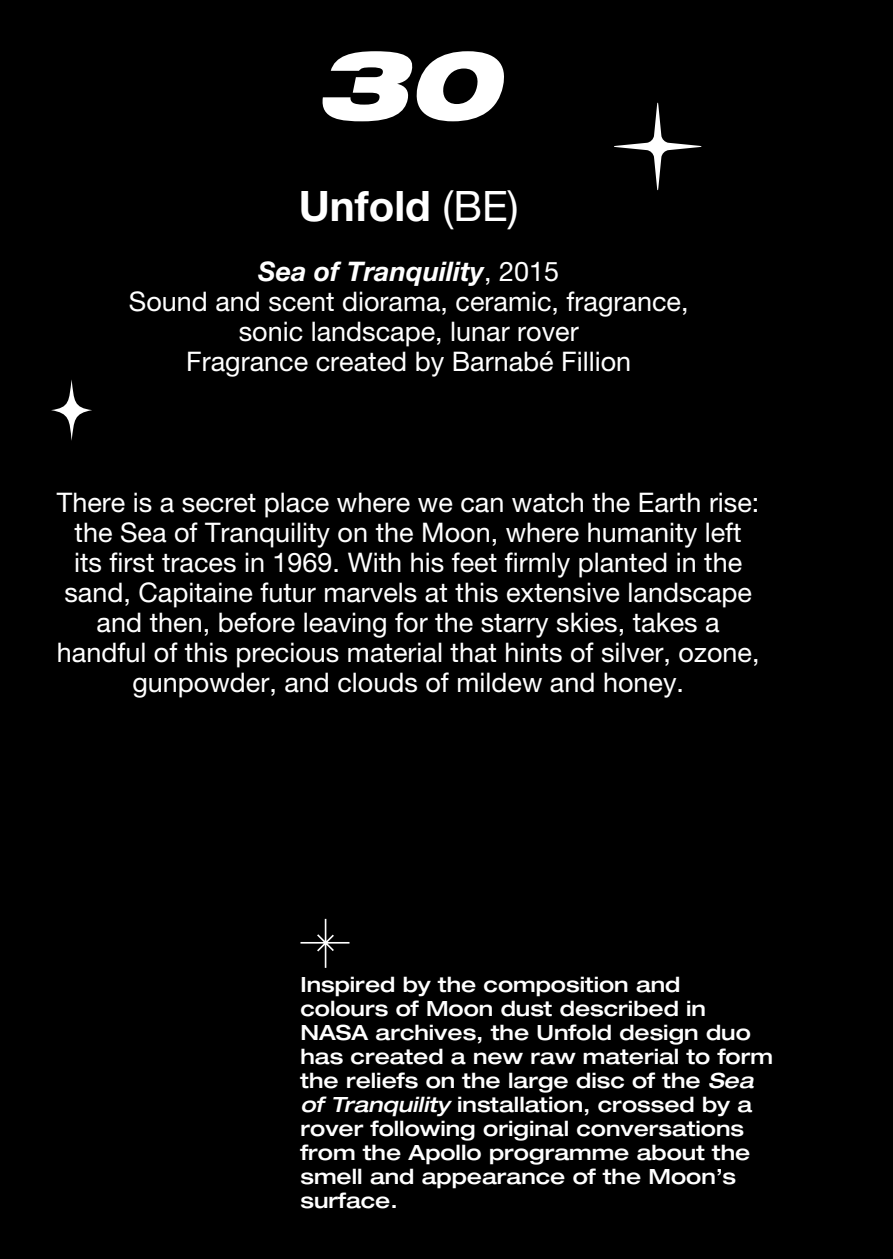
<style>
.page{position:relative;width:893px;height:1259px;background:#000}
.page>*{position:absolute;margin:0;border:0;box-sizing:border-box;transform-origin:0 0}
.t1{font:italic 900 expanded 96px "Helvetica Neue LT Pro";color:#fff}
.t2{font:700 42px "Helvetica Neue LT Pro";color:#fff}
.t3{font:27px/30px "Helvetica Neue LT Pro";color:#fff;text-align:center}
.t4{font:500 expanded 21px/24px "Helvetica Neue LT Pro";color:#fff}
.s1{font-weight:400}
.s2{font-weight:700;font-style:italic}
.s3{font-style:italic}
</style>
<div class="page">
<svg style="left:300px;top:919px;width:49px;height:49px"></svg>
<svg style="left:51px;top:379px;width:41px;height:62px"></svg>
<svg style="left:614px;top:102px;width:88px;height:89px"></svg>
<h1 class="t1" style="left:315px;top:23px;width:187px">30</h1>
<h2 class="t2" style="left:299px;top:180px;width:222px">Unfold <span class="s1">(BE)</span></h2>
<p class="t3" style="left:129px;top:256px;width:561px"><span class="s2">Sea of Tranquility</span>, 2015<br>Sound and scent diorama, ceramic, fragrance, sonic landscape, lunar rover<br>Fragrance created by Barnabé Fillion</p>
<p class="t3" style="left:57px;top:487px;width:704px">There is a secret place where we can watch the Earth rise: the Sea of Tranquility on the Moon, where humanity left<br>its first traces in 1969. With his feet firmly planted in the sand, Capitaine futur marvels at this extensive landscape and then, before leaving for the starry skies, takes a handful of this precious material that hints of silver, ozone, gunpowder, and clouds of mildew and honey.</p>
<p class="t4" style="left:300px;top:972px;width:474px">Inspired by the composition and colours of Moon dust described in NASA archives, the Unfold design duo has created a new raw material to form the reliefs on the large disc of the <span class="s3">Sea of Tranquility</span> installation, crossed by a rover following original conversations from the Apollo programme about the smell and appearance of the Moon’s surface.</p>
</div>
